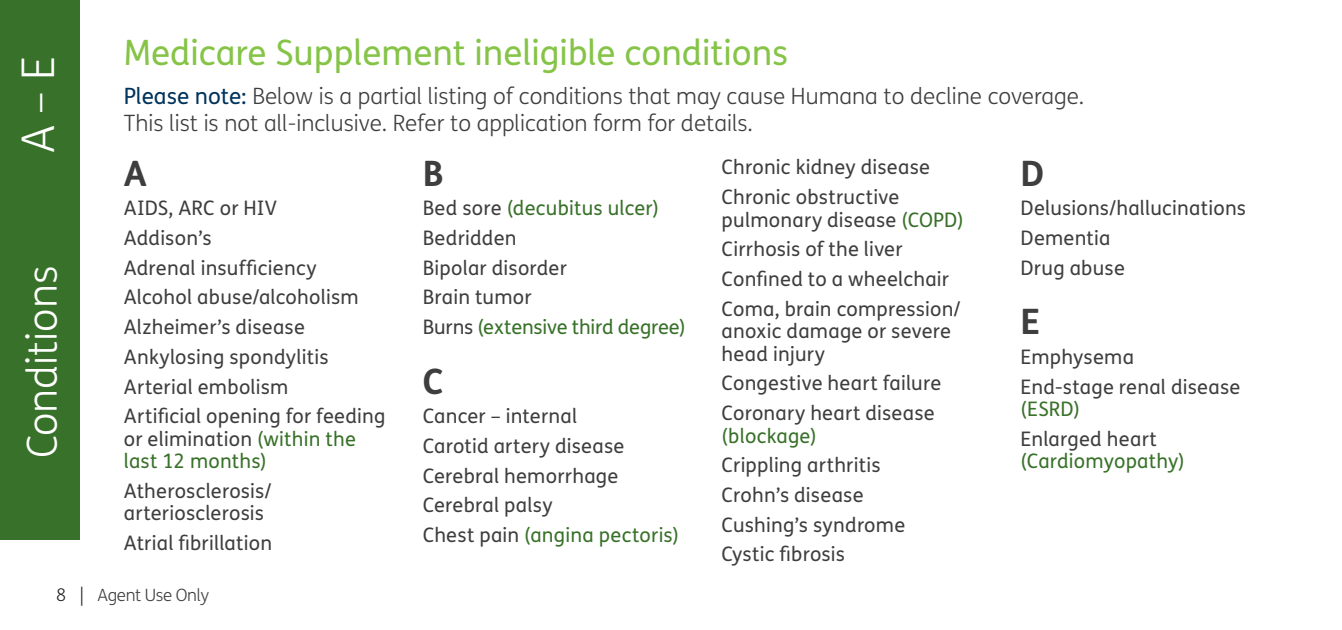
<style>
.page{position:relative;width:1342px;height:630px;background:#fff}
.page>*{position:absolute;margin:0;border:0;box-sizing:border-box;transform-origin:0 0}
.t1{font:300 45px "FS Humana";color:#fff}
.t2{font:300 41.25px "FS Humana";color:#fff}
.t3{font:35px "FS Humana";color:#85c447}
.t4{font:700 35px "FS Humana";color:#3e3e3f}
.t5{font:300 22.5px/27.5px "FS Humana";color:#3e3e3f}
.t6{font:20px/29.8px "FS Humana";letter-spacing:.01em;color:#3e3e3f}
.t7{font:20px/22.5px "FS Humana";letter-spacing:.01em;color:#387129}
.t8{font:300 17px "FS Humana";letter-spacing:-.02em;color:#3e3e3f}
.s1{font-weight:400;color:#00335b}
.s2{color:#3e3e3f}
.s3{color:#387129}
.s4{font-size:17.5px;color:#231f20}
</style>
<div class="page">
<div style="left:0;top:0;width:79px;height:540px;background:#387129"></div>
<h1 class="t1" style="left:8px;top:153px;width:99px;rotate:-90deg">A – E</h1>
<h2 class="t2" style="left:14px;top:458px;width:194px;rotate:-90deg">Conditions</h2>
<h3 class="t3" style="left:124px;top:29px;width:665px">Medicare Supplement ineligible conditions</h3>
<p class="t5" style="left:124px;top:81px;width:961px"><span class="s1">Please note:</span> Below is a partial listing of conditions that may cause Humana to decline coverage.<br>This list is not all-inclusive. Refer to application form for details.</p>
<h3 class="t4" style="left:124px;top:146px;width:25px">A</h3>
<p class="t6" style="left:124px;top:193px;width:263px">AIDS, ARC or HIV<br>Addison’s<br>Adrenal insufficiency<br>Alcohol abuse/alcoholism<br>Alzheimer’s disease<br>Ankylosing spondylitis<br>Arterial embolism<br>Artificial opening for feeding</p>
<p class="t7" style="left:124px;top:427px;width:233px"><span class="s2">or elimination</span> (within the last 12 months)</p>
<p class="t6" style="left:124px;top:479px;width:149px;line-height:22.5px">Atherosclerosis/ arteriosclerosis</p>
<p class="t6" style="left:124px;top:528px;width:150px">Atrial fibrillation</p>
<p class="t6" style="left:721px;top:152px;width:210px">Chronic kidney disease<br>Chronic obstructive</p>
<p class="t6" style="left:721px;top:204px;width:243px">pulmonary disease <span class="s3">(COPD)<br></span>Cirrhosis of the liver<br>Confined to a wheelchair<br>Coma, brain compression/</p>
<p class="t6" style="left:721px;top:320px;width:231px;line-height:22.5px">anoxic damage or severe head injury</p>
<p class="t6" style="left:721px;top:368px;width:221px">Congestive heart failure<br>Coronary heart disease</p>
<p class="t7" style="left:721px;top:424px;width:96px">(blockage)</p>
<p class="t6" style="left:721px;top:450px;width:185px">Crippling arthritis<br>Crohn’s disease<br>Cushing’s syndrome<br>Cystic fibrosis</p>
<h3 class="t4" style="left:422px;top:146px;width:23px">B</h3>
<p class="t6" style="left:422px;top:193px;width:264px">Bed sore <span class="s3">(decubitus ulcer)<br></span>Bedridden<br>Bipolar disorder<br>Brain tumor<br>Burns <span class="s3">(extensive third degree)</span></p>
<h3 class="t4" style="left:422px;top:354px;width:22px">C</h3>
<p class="t6" style="left:422px;top:401px;width:257px">Cancer – internal<br>Carotid artery disease<br>Cerebral hemorrhage<br>Cerebral palsy<br>Chest pain <span class="s3">(angina pectoris)</span></p>
<h3 class="t4" style="left:1020px;top:146px;width:25px">D</h3>
<p class="t6" style="left:1020px;top:193px;width:227px">Delusions/hallucinations<br>Dementia<br>Drug abuse</p>
<h3 class="t4" style="left:1020px;top:295px;width:21px">E</h3>
<p class="t6" style="left:1020px;top:342px;width:221px">Emphysema<br>End-stage renal disease</p>
<p class="t7" style="left:1020px;top:397px;width:61px">(ESRD)</p>
<p class="t6" style="left:1020px;top:423px;width:138px">Enlarged heart</p>
<p class="t7" style="left:1020px;top:450px;width:166px">(Cardiomyopathy)</p>
<p class="t8" style="left:56px;top:583px;width:154px"><span class="s4">8 |</span> Agent Use Only</p>
</div>
